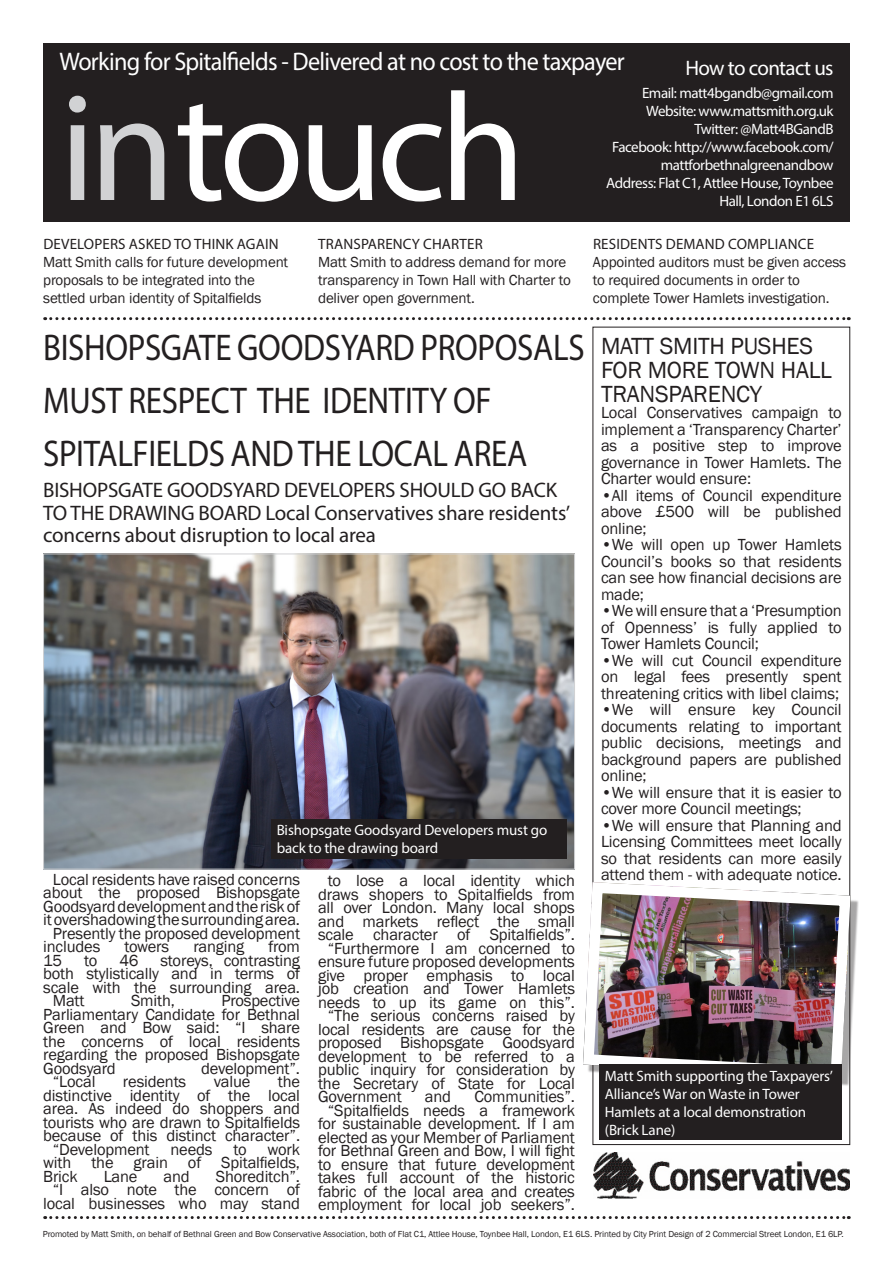
<style>
.page{position:relative;width:893px;height:1263px;background:#fff}
.page>*{position:absolute;margin:0;border:0;box-sizing:border-box;transform-origin:0 0}
.t1{font:154.5px "Myriad Pro";letter-spacing:-.04em;color:#fff}
.Franklin_Gothic_Heav{font:37.35px/52.5px "Myriad Pro";letter-spacing:-.01em;color:#231f20;scale:.88 1}
.t2{font:25.5px "Myriad Pro";letter-spacing:-.03em;color:#fff;scale:.95 1}
.t3{font:24px/24px "Franklin Gothic";letter-spacing:-.01em;color:#231f20}
.t4{font:21px/22.5px "Myriad Pro";letter-spacing:-.01em;color:#231f20}
.t5{font:21px "Myriad Pro";letter-spacing:-.03em;color:#fff}
.t6{font:16.5px/13.5px "Franklin Gothic";letter-spacing:-.01em;color:#231f20;text-align:justify}
.t7{font:15px/18px "Franklin Gothic";letter-spacing:-.01em;color:#231f20}
.t8{font:15px "Myriad Pro";letter-spacing:-.03em;color:#fff}
.t9{font:15px/18px "Myriad Pro";letter-spacing:-.01em;color:#fff}
.t10{font:15px "Myriad Pro";letter-spacing:.01em;color:#231f20}
.t11{font:9px "Franklin Gothic";letter-spacing:-.01em;color:#231f20}
.s1{color:#d1d2d4}
</style>
<div class="page">
<img style="left:45px;top:556px;width:528px;height:311px">
<div style="left:43px;top:554px;width:532px;height:315px;border:1px solid #d1d2d4"></div>
<div style="left:271px;top:819px;width:296px;height:39px;background:#231f20"></div>
<img style="left:583px;top:877px;width:273px;height:206px">
<div style="left:43px;top:43px;width:807px;height:178px;background:#231f20"></div>
<svg style="left:45px;top:317px;width:804px;height:3px"></svg>
<svg style="left:45px;top:1216px;width:804px;height:3px"></svg>
<img style="left:593px;top:1152px;width:257px;height:47px">
<div style="left:599px;top:1064px;width:243px;height:76px;background:#231f20"></div>
<p class="t2" style="left:59px;top:46px;width:597px">Working for Spitalfields - Delivered at no cost to the taxpayer</p>
<p class="t5" style="left:685px;top:55px;width:150px">How to contact us</p>
<p class="t8" style="left:642px;top:84px;width:193px">Email: matt4bgandb@gmail.com</p>
<p class="t8" style="left:646px;top:102px;width:189px">Website: www.mattsmith.org.uk</p>
<p class="t8" style="left:694px;top:120px;width:141px">Twitter: @Matt4BGandB</p>
<p class="t8" style="left:612px;top:138px;width:223px">Facebook: http://www.facebook.com/</p>
<p class="t8" style="left:661px;top:156px;width:174px">mattforbethnalgreenandbow</p>
<p class="t8" style="left:606px;top:174px;width:229px">Address: Flat C1, Attlee House, Toynbee</p>
<p class="t8" style="left:719px;top:192px;width:116px">Hall, London E1 6LS</p>
<p class="t10" style="left:43px;top:235px;width:237px">DEVELOPERS ASKED TO THINK AGAIN</p>
<p class="t7" style="left:43px;top:253px;width:247px">Matt Smith calls for future development proposals to be integrated into the settled urban identity of Spitalfields</p>
<p class="t1" style="left:59px;top:53px;width:468px"><span class="s1">in</span>touch</p>
<p class="t10" style="left:318px;top:235px;width:166px">TRANSPARENCY CHARTER</p>
<p class="t7" style="left:318px;top:253px;width:254px">Matt Smith to address demand for more transparency in Town Hall with Charter to deliver open government.</p>
<p class="t10" style="left:593px;top:235px;width:222px">RESIDENTS DEMAND COMPLIANCE</p>
<p class="t7" style="left:593px;top:253px;width:255px">Appointed auditors must be given access to required documents in order to complete Tower Hamlets investigation.</p>
<p class="Franklin_Gothic_Heav" style="left:43px;top:321px;width:617px">BISHOPSGATE GOODSYARD PROPOSALS<br>MUST RESPECT THE IDENTITY OF</p>
<p class="Franklin_Gothic_Heav" style="left:43px;top:426px;width:552px">SPITALFIELDS AND THE LOCAL AREA</p>
<p class="t4" style="left:43px;top:479px;width:528px">BISHOPSGATE GOODSYARD DEVELOPERS SHOULD GO BACK<br>TO THE DRAWING BOARD Local Conservatives share residents’ concerns about disruption to local area</p>
<p class="t9" style="left:277px;top:821px;width:272px">Bishopsgate Goodsyard Developers must go back to the drawing board</p>
<p class="t6" style="left:43px;top:873px;width:258px;text-align:center">Local residents have raised concerns about the proposed Bishopsgate Goodsyard development and the risk of it overshadowing the surrounding area.</p>
<p class="t6" style="left:43px;top:927px;width:258px;text-indent:10px">Presently the proposed development includes</p>
<p class="t6" style="left:124px;top:940px;width:46px">towers</p>
<p class="t6" style="left:193px;top:940px;width:53px">ranging</p>
<p class="t6" style="left:268px;top:940px;width:33px">from</p>
<p class="t6" style="left:43px;top:954px;width:20px">15</p>
<p class="t6" style="left:84px;top:954px;width:15px">to</p>
<p class="t6" style="left:119px;top:954px;width:21px">46</p>
<p class="t6" style="left:43px;top:954px;width:258px;text-indent:117px">storeys, contrasting both stylistically and in terms of scale with the surrounding area.</p>
<p class="t6" style="left:53px;top:994px;width:33px">Matt</p>
<p class="t6" style="left:131px;top:994px;width:45px">Smith,</p>
<p class="t6" style="left:43px;top:994px;width:258px;text-indent:178px">Prospective Parliamentary Candidate for Bethnal Green and Bow said: “I share the concerns of local residents regarding the proposed Bishopsgate Goodsyard</p>
<p class="t6" style="left:201px;top:1062px;width:100px">development”.</p>
<p class="t6" style="left:43px;top:1075px;width:258px;text-indent:235px">the distinctive identity of the local area. As indeed do shoppers and tourists who are drawn to Spitalfields because of this distinct character”.</p>
<p class="t6" style="left:53px;top:1143px;width:98px">“Development</p>
<p class="t6" style="left:171px;top:1143px;width:44px">needs</p>
<p class="t6" style="left:233px;top:1143px;width:15px">to</p>
<p class="t6" style="left:53px;top:1075px;width:44px">“Local</p>
<p class="t6" style="left:123px;top:1075px;width:65px">residents</p>
<p class="t6" style="left:214px;top:1075px;width:38px">value</p>
<p class="t6" style="left:43px;top:1143px;width:258px;text-indent:224px">work with the grain of Spitalfields, Brick</p>
<p class="t6" style="left:104px;top:1170px;width:35px">Lane</p>
<p class="t6" style="left:164px;top:1170px;width:28px">and</p>
<p class="t6" style="left:216px;top:1170px;width:86px">Shoreditch”.</p>
<p class="t6" style="left:43px;top:1183px;width:258px;text-align:center">“I also note the concern of local businesses who may stand</p>
<p class="t6" style="left:318px;top:874px;width:258px;text-align:center">to lose a local identity which draws shopers to Spitalfields from all over London. Many local shops and markets reflect the small scale character of Spitalfields”.</p>
<p class="t6" style="left:318px;top:942px;width:258px;text-align:center">“Furthermore I am concerned to ensure future proposed developments give proper emphasis to local job creation and Tower Hamlets needs to up its game on this”.</p>
<p class="t6" style="left:318px;top:1009px;width:258px;text-indent:10px">“The serious concerns raised by local residents are cause for the proposed Bishopsgate Goodsyard development to be referred to a public inquiry for consideration by the Secretary of State for Local Government</p>
<p class="t6" style="left:425px;top:1090px;width:28px">and</p>
<p class="t6" style="left:474px;top:1090px;width:102px">Communities”.</p>
<p class="t6" style="left:318px;top:1104px;width:258px;text-align:center">“Spitalfields needs a framework for sustainable development. If I am elected as your Member of Parliament for Bethnal Green and Bow, I will fight to ensure that future development takes full account of the historic fabric of the local area and creates employment for local job seekers”.</p>
<p class="t3" style="left:601px;top:334px;width:232px">MATT SMITH PUSHES<br>FOR MORE TOWN HALL<br>TRANSPARENCY</p>
<p class="t6" style="left:601px;top:405px;width:242px;line-height:16.5px">Local Conservatives campaign to implement a ‘Transparency Charter’ as a positive step to improve governance in Tower Hamlets. The Charter would ensure:</p>
<p class="t6" style="left:601px;top:487px;width:242px;line-height:16.5px">•All items of Council expenditure above £500 will be published online;</p>
<p class="t6" style="left:601px;top:537px;width:242px;line-height:16.5px">•We will open up Tower Hamlets Council’s books so that residents can see how financial decisions are made;</p>
<p class="t6" style="left:601px;top:603px;width:242px;line-height:16.5px">•We will ensure that a ‘Presumption of Openness’ is fully applied to Tower Hamlets Council;</p>
<p class="t6" style="left:601px;top:652px;width:242px;line-height:16.5px">•We will cut Council expenditure on legal fees presently spent threatening critics with libel claims;</p>
<p class="t6" style="left:601px;top:702px;width:242px;line-height:16.5px">•We will ensure key Council documents relating to important public decisions, meetings and background papers are published online;</p>
<p class="t6" style="left:601px;top:784px;width:242px;line-height:16.5px">•We will ensure that it is easier to cover more Council meetings;</p>
<p class="t6" style="left:601px;top:817px;width:242px;line-height:16.5px">•We will ensure that Planning and Licensing Committees meet locally so that residents can more easily attend them - with adequate notice.</p>
<p class="t9" style="left:605px;top:1066px;width:230px">Matt Smith supporting the Taxpayers’<br>Alliance’s War on Waste in Tower<br>Hamlets at a local demonstration (Brick Lane)</p>
<p class="t11" style="left:43px;top:1228px;width:802px">Promoted by Matt Smith, on behalf of Bethnal Green and Bow Conservative Association, both of Flat C1, Attlee House, Toynbee Hall, London, E1 6LS. Printed by City Print Design of 2 Commercial Street London, E1 6LP.</p>
</div>
